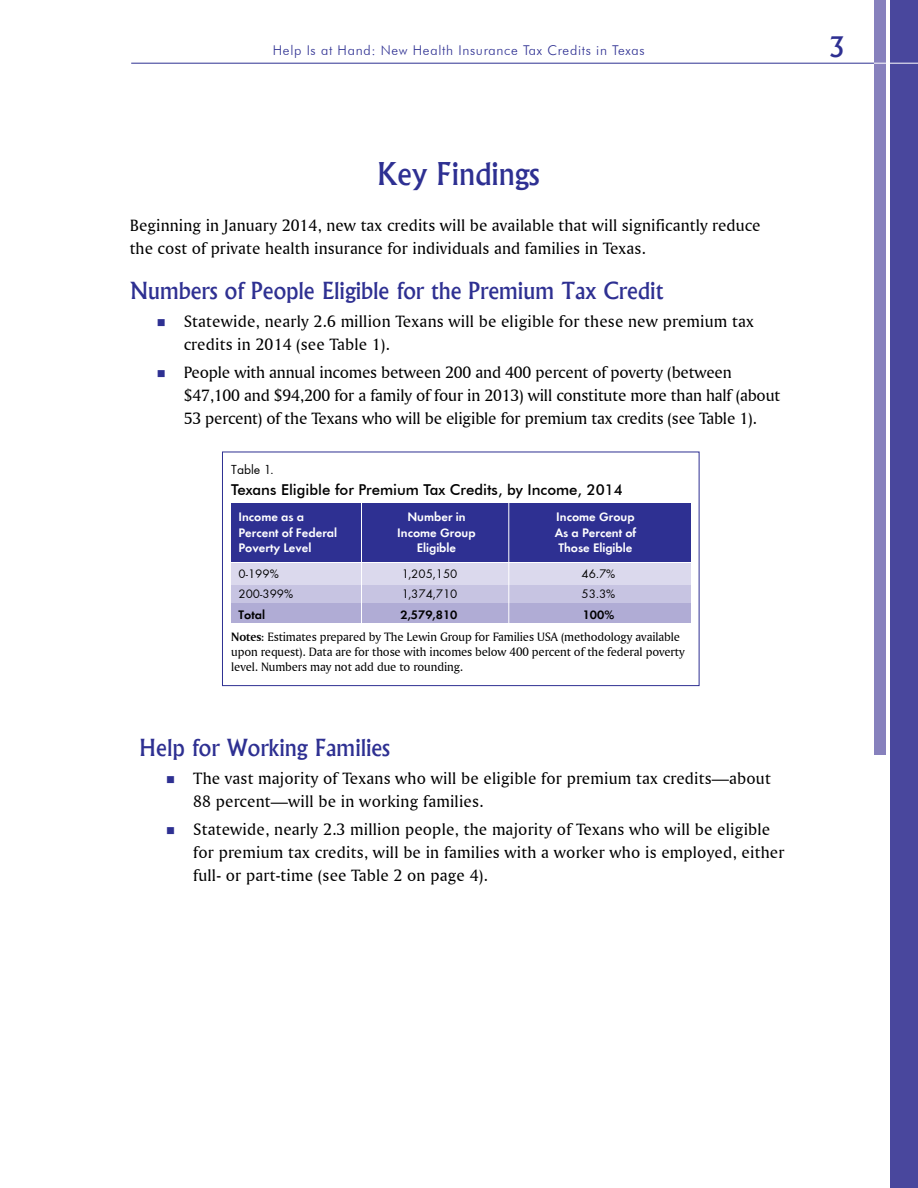
<style>
.page{position:relative;width:918px;height:1188px;background:#fff}
.page>*{position:absolute;margin:0;border:0;box-sizing:border-box;transform-origin:0 0}
.t1{font:500 30px "Albertus";color:#2e3092}
.t2{font:500 27px "Albertus";color:#2e3092}
.t3{font:500 22.5px "Albertus";color:#2e3092}
.t4{font:17.25px/23.2px "Amerigo BT Roman A";letter-spacing:.005em;color:#000}
.t5{font:500 15px "Futura BT";color:#000}
.t6{font:300 13.5px "Futura BT";letter-spacing:.05em;color:#2e3092}
.t7{font:13.5px "Function";color:#000}
.t8{font:12.75px/15.3px "Amerigo BT Roman A";letter-spacing:-.01em;color:#000}
.t9{font:700 12.75px "Function";color:#fff}
.t10{font:12.75px "Function";color:#000}
.t11{font:700 12.75px "Function";color:#000}
.s1{font-family:"Amerigo BT Bold A"}
</style>
<div class="page">
<div style="left:231px;top:564px;width:459px;height:39px;background:#dbd9ed"></div>
<div style="left:222px;top:452px;width:477px;height:234px;border:1px solid #2e3092"></div>
<div style="left:231px;top:504px;width:459px;height:58px;background:#2e3092"></div>
<div style="left:231px;top:585px;width:459px;height:18px;background:#c7c4e2"></div>
<div style="left:231px;top:604px;width:459px;height:19px;background:#b0acd5"></div>
<hr style="left:361px;top:499px;width:1px;height:132px;background:#fff">
<hr style="left:508px;top:494px;width:1px;height:137px;background:#fff">
<div style="left:890px;top:0;width:28px;height:1188px;background:#49479d"></div>
<div style="left:874px;top:0;width:12px;height:754px;background:#8781bd"></div>
<hr style="left:131px;top:63px;width:743px;height:1px;background:#2e3092">
<hr style="left:874px;top:63px;width:44px;height:1px;background:#fff">
<p class="t6" style="left:273px;top:42px;width:373px">Help Is at Hand: New Health Insurance Tax Credits in Texas</p>
<h2 class="t2" style="left:828px;top:30px;width:18px">3</h2>
<h1 class="t1" style="left:377px;top:155px;width:164px">Key Findings</h1>
<p class="t4" style="left:130px;top:213px;width:632px">Beginning in January 2014, new tax credits will be available that will significantly reduce the cost of private health insurance for individuals and families in Texas.</p>
<h3 class="t3" style="left:130px;top:277px;width:535px">Numbers of People Eligible for the Premium Tax Credit</h3>
<p class="t4" style="left:184px;top:309px;width:572px">Statewide, nearly 2.6 million Texans will be eligible for these new premium tax credits in 2014 (see Table 1).</p>
<p class="t4" style="left:184px;top:360px;width:598px">People with annual incomes between 200 and 400 percent of poverty (between $47,100 and $94,200 for a family of four in 2013) will constitute more than half (about<br>53 percent) of the Texans who will be eligible for premium tax credits (see Table 1).</p>
<p class="t7" style="left:231px;top:461px;width:44px">Table 1.</p>
<p class="t5" style="left:231px;top:480px;width:393px">Texans Eligible for Premium Tax Credits, by Income, 2014</p>
<p class="t9" style="left:238px;top:510px;width:67px">Income as a</p>
<p class="t9" style="left:407px;top:510px;width:60px">Number in</p>
<p class="t9" style="left:556px;top:510px;width:80px">Income Group</p>
<p class="t9" style="left:238px;top:525px;width:100px">Percent of Federal</p>
<p class="t9" style="left:397px;top:525px;width:80px">Income Group</p>
<p class="t9" style="left:555px;top:525px;width:83px">As a Percent of</p>
<p class="t9" style="left:238px;top:540px;width:75px">Poverty Level</p>
<p class="t9" style="left:417px;top:540px;width:41px">Eligible</p>
<p class="t9" style="left:559px;top:540px;width:75px">Those Eligible</p>
<p class="t10" style="left:238px;top:566px;width:42px">0-199%</p>
<p class="t10" style="left:402px;top:566px;width:57px">1,205,150</p>
<p class="t10" style="left:582px;top:566px;width:35px">46.7%</p>
<p class="t10" style="left:238px;top:586px;width:56px">200-399%</p>
<p class="t10" style="left:402px;top:586px;width:57px">1,374,710</p>
<p class="t10" style="left:582px;top:586px;width:35px">53.3%</p>
<p class="t11" style="left:238px;top:607px;width:28px">Total</p>
<p class="t11" style="left:401px;top:607px;width:58px">2,579,810</p>
<p class="t11" style="left:583px;top:607px;width:33px">100%</p>
<p class="t8" style="left:231px;top:628px;width:455px"><span class="s1">Notes</span>: Estimates prepared by The Lewin Group for Families USA (methodology available upon request). Data are for those with incomes below 400 percent of the federal poverty level. Numbers may not add due to rounding.</p>
<h3 class="t3" style="left:139px;top:734px;width:252px">Help for Working Families</h3>
<p class="t4" style="left:193px;top:766px;width:579px">The vast majority of Texans who will be eligible for premium tax credits—about<br>88 percent—will be in working families.</p>
<p class="t4" style="left:193px;top:817px;width:593px">Statewide, nearly 2.3 million people, the majority of Texans who will be eligible for premium tax credits, will be in families with a worker who is employed, either full- or part-time (see Table 2 on page 4).</p>
</div>
